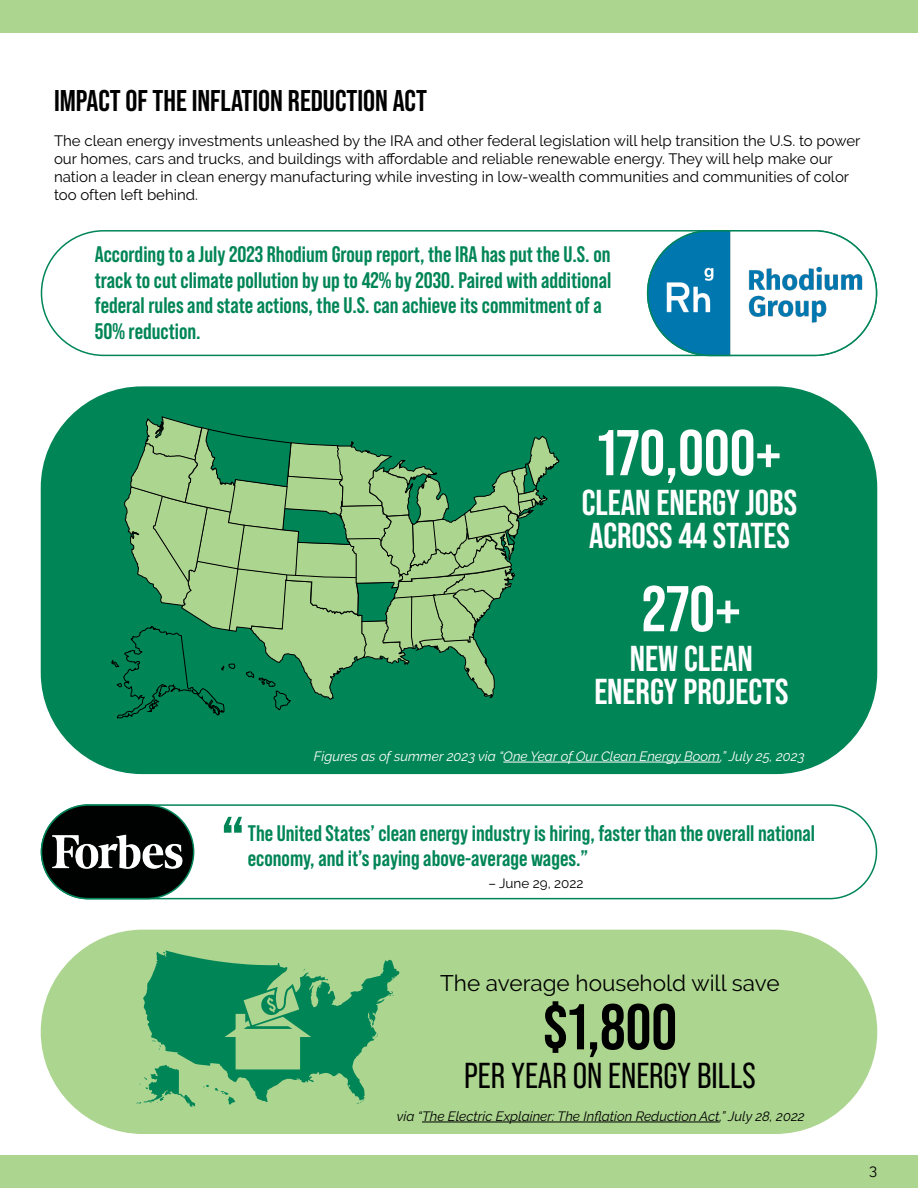
<style>
.page{position:relative;width:918px;height:1188px;background:#fff}
.page>*{position:absolute;margin:0;border:0;box-sizing:border-box;transform-origin:0 0}
.Quotation_Mark{font:700 69px "Bebas Neue Pro";color:#008557}
.Big_Stat{font:700 64.5px "Bebas Neue Pro";color:#fff}
.t1{font:700 64.5px "Bebas Neue Pro";color:#000}
.Small_Stat{font:700 36px "Bebas Neue Pro";color:#fff}
.t2{font:36px "Bebas Neue Pro";color:#000}
.Section_Header_-_H3{font:700 30px "Bebas Neue Pro";color:#000}
.Pull_Quote_H5{font:700 22.5px/25.5px "Bebas Neue Pro";color:#008557}
.t3{font:22.5px "Raleway";color:#000}
.t4{font:15px/18px "Raleway";color:#000}
.Captions_2{font:italic 13.5px "Raleway";color:#fff}
.Captions{font:italic 13.5px "Raleway";color:#000}
.t5{font:13.5px "Raleway";color:#000}
</style>
<div class="page">
<div style="left:0;top:1156px;width:918px;height:32px;background:#acd58f"></div>
<div style="left:41px;top:387px;width:836px;height:386px;background:#008557;border-radius:100px"></div>
<svg style="left:112px;top:32px;width:448px;height:687px"></svg>
<hr style="left:503px;top:762px;width:217px;height:1px;background:#fff">
<div style="left:41px;top:804px;width:836px;height:95px;border:2px solid #008557;border-radius:47px"></div>
<div style="left:41px;top:805px;width:153px;height:94px;background:#000101;border-radius:47px"></div>
<img style="left:48px;top:826px;width:139px;height:52px">
<div style="left:41px;top:804px;width:153px;height:95px;border:2px solid #008557;border-radius:47px"></div>
<div style="left:41px;top:230px;width:836px;height:126px;border:2px solid #008557;border-radius:62px"></div>
<img style="left:647px;top:230px;width:230px;height:126px;border-radius:63px">
<div style="left:647px;top:230px;width:230px;height:126px;border:2px solid #008557;border-radius:62px"></div>
<div style="left:0;top:0;width:918px;height:32px;background:#acd58f"></div>
<div style="left:41px;top:930px;width:836px;height:203px;background:#acd58f;border-radius:101px"></div>
<div style="left:41px;top:930px;width:836px;height:204px;border:2px solid #acd58f;border-radius:101px"></div>
<svg style="left:136px;top:950px;width:263px;height:157px"></svg>
<hr style="left:422px;top:1122px;width:298px;height:1px;background:#000">
<p class="Section_Header_-_H3" style="left:54px;top:84px;width:375px">IMPACT OF THE INFLATION REDUCTION ACT</p>
<p class="t4" style="left:54px;top:131px;width:808px">The clean energy investments unleashed by the IRA and other federal legislation will help transition the U.S. to power our homes, cars and trucks, and buildings with affordable and reliable renewable energy. They will help make our nation a leader in clean energy manufacturing while investing in low-wealth communities and communities of color too often left behind.</p>
<p class="Pull_Quote_H5" style="left:95px;top:241px;width:518px">According to a July 2023 Rhodium Group report, the IRA has put the U.S. on track to cut climate pollution by up to 42% by 2030. Paired with additional federal rules and state actions, the U.S. can achieve its commitment of a 50% reduction.</p>
<p class="Big_Stat" style="left:598px;top:416px;width:185px">170,000+</p>
<p class="Small_Stat" style="left:582px;top:482px;width:217px">CLEAN ENERGY JOBS</p>
<p class="Small_Stat" style="left:589px;top:515px;width:202px">ACROSS 44 STATES</p>
<p class="Big_Stat" style="left:642px;top:572px;width:100px">270+</p>
<p class="Small_Stat" style="left:630px;top:638px;width:125px">NEW CLEAN</p>
<p class="Small_Stat" style="left:594px;top:671px;width:196px">ENERGY PROJECTS</p>
<p class="Captions_2" style="left:314px;top:748px;width:492px">Figures as of summer 2023 via “One Year of Our Clean Energy Boom,” July 25, 2023</p>
<p class="Quotation_Mark" style="left:221px;top:802px;width:26px">“</p>
<p class="Pull_Quote_H5" style="left:248px;top:820px;width:569px">The United States’ clean energy industry is hiring, faster than the overall national</p>
<p class="Pull_Quote_H5" style="left:248px;top:846px;width:342px">economy, and it’s paying above-average wages.”</p>
<p class="t5" style="left:488px;top:876px;width:97px">– June 29, 2022</p>
<p class="t3" style="left:440px;top:970px;width:341px">The average household will save</p>
<p class="t1" style="left:543px;top:990px;width:136px">$1,800</p>
<p class="t2" style="left:464px;top:1055px;width:293px">PER YEAR ON ENERGY BILLS</p>
<p class="Captions" style="left:397px;top:1108px;width:409px">via “The Electric Explainer: The Inflation Reduction Act,” July 28, 2022</p>
<p class="t4" style="left:869px;top:1161px;width:10px">3</p>
</div>
